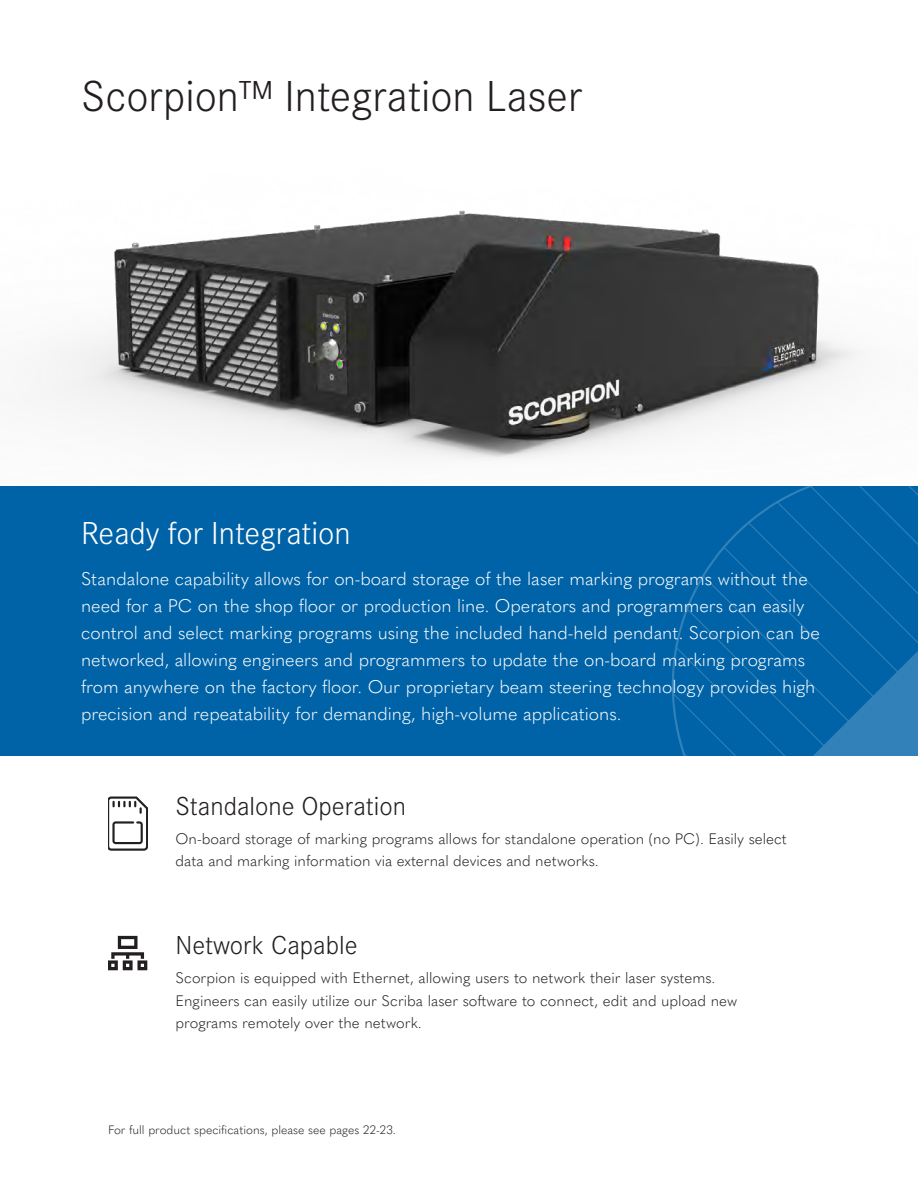
<style>
.page{position:relative;width:918px;height:1188px;background:#fff}
.page>*{position:absolute;margin:0;border:0;box-sizing:border-box;transform-origin:0 0}
.Product_H1{font:300 45px "Corporate S Pro";color:#231f20}
.Heading_2{font:300 33px "Corporate S Pro";color:#fff}
.Heading_3_-_18pt{font:300 27px "Corporate S Pro";color:#231f20}
.Quasimoda_12pt{font:300 18px/27px "Quasimoda";color:#fff}
.Quasimoda_10pt{font:300 15px/22.5px "Quasimoda";color:#231f20}
.Quasimoda_8pt{font:300 12px "Quasimoda";color:#231f20}
</style>
<div class="page">
<div style="left:0;top:486px;width:671px;height:270px;background:#0163a7"></div>
<svg style="left:671px;top:486px;width:247px;height:270px;background:#0666a8"></svg>
<img style="left:51px;top:210px;width:809px;height:249px">
<svg style="left:108px;top:797px;width:39px;height:54px"></svg>
<svg style="left:108px;top:936px;width:39px;height:34px"></svg>
<p class="Product_H1" style="left:81px;top:65px;width:503px">Scorpion™ Integration Laser</p>
<p class="Heading_2" style="left:81px;top:510px;width:271px">Ready for Integration</p>
<p class="Quasimoda_12pt" style="left:81px;top:564px;width:740px">Standalone capability allows for on-board storage of the laser marking programs without the need for a PC on the shop floor or production line. Operators and programmers can easily control and select marking programs using the included hand-held pendant. Scorpion can be networked, allowing engineers and programmers to update the on-board marking programs from anywhere on the factory floor. Our proprietary beam steering technology provides high precision and repeatability for demanding, high-volume applications.</p>
<p class="Heading_3_-_18pt" style="left:176px;top:787px;width:232px">Standalone Operation</p>
<p class="Quasimoda_10pt" style="left:176px;top:826px;width:613px">On-board storage of marking programs allows for standalone operation (no PC). Easily select data and marking information via external devices and networks.</p>
<p class="Heading_3_-_18pt" style="left:176px;top:926px;width:184px">Network Capable</p>
<p class="Quasimoda_10pt" style="left:176px;top:966px;width:563px">Scorpion is equipped with Ethernet, allowing users to network their laser systems.<br>Engineers can easily utilize our Scriba laser software to connect, edit and upload new programs remotely over the network.</p>
<p class="Quasimoda_8pt" style="left:108px;top:1121px;width:289px">For full product specifications, please see pages 22-23.</p>
</div>
